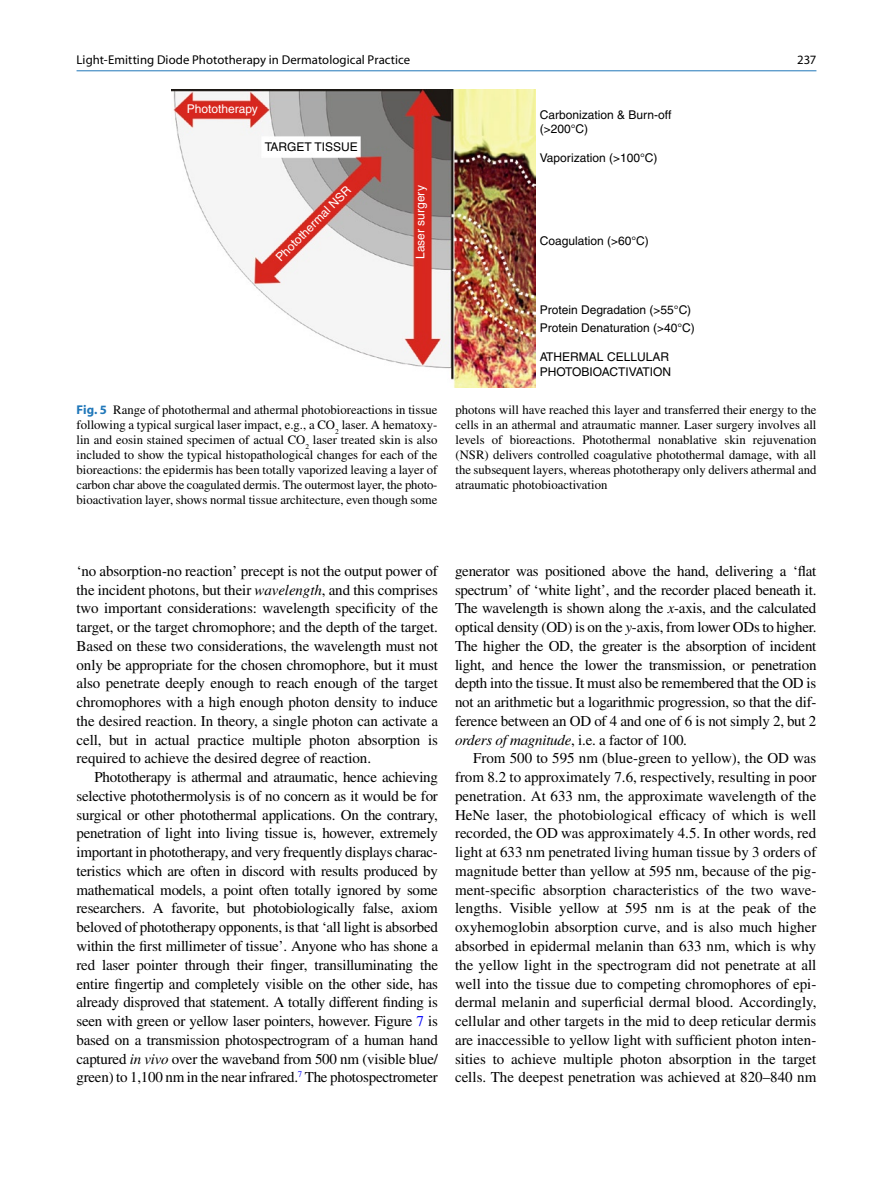
<style>
.page{position:relative;width:893px;height:1187px;background:#fff}
.page>*{position:absolute;margin:0;border:0;box-sizing:border-box;transform-origin:0 0}
.t1{font:15px/18.8px "Times";letter-spacing:-.015em;color:#000;text-align:justify}
.t2{font:12.75px/15px "Times";color:#000;text-align:justify}
.t3{font:12.75px "Myriad";letter-spacing:.005em;color:#000}
.t4{font:12px/14.4px "Helvetica";color:#000}
.t5{font:12px "Helvetica";color:#fff}
.s1{font-family:"Myriad";font-weight:700;color:#2077b9}
.s2{font-style:italic}
.s3{color:#0000fa}
</style>
<div class="page">
<hr style="left:77px;top:70px;width:739px;height:1px;background:#2077b9">
<img style="left:171px;top:89px;width:365px;height:298px">
<p class="t3" style="left:77px;top:54px;width:335px">Light-Emitting Diode Phototherapy in Dermatological Practice</p>
<p class="t3" style="left:797px;top:54px;width:21px">237</p>
<p class="t5" style="left:187px;top:101px;width:72px">Phototherapy</p>
<p class="t4" style="left:265px;top:139px;width:95px">TARGET TISSUE</p>
<p class="t5" style="left:273px;top:254px;width:102px;rotate:-45deg">Photothermal NSR</p>
<p class="t5" style="left:413px;top:259px;width:75px;rotate:-90deg">Laser surgery</p>
<p class="t4" style="left:540px;top:107px;width:133px">Carbonization &amp; Burn-off (&gt;200°C)</p>
<p class="t4" style="left:540px;top:150px;width:119px">Vaporization (&gt;100°C)</p>
<p class="t4" style="left:540px;top:233px;width:111px">Coagulation (&gt;60°C)</p>
<p class="t4" style="left:540px;top:300px;width:157px;line-height:18px">Protein Degradation (&gt;55°C)<br>Protein Denaturation (&gt;40°C)</p>
<p class="t4" style="left:540px;top:349px;width:133px">ATHERMAL CELLULAR<br>PHOTOBIOACTIVATION</p>
<p class="t2" style="left:77px;top:402px;width:362px"><span class="s1">Fig. 5</span> Range of photothermal and athermal photobioreactions in tissue following a typical surgical laser impact, e.g., a CO<sub>2</sub> laser. A hematoxy&shy;lin and eosin stained specimen of actual CO<sub>2</sub> laser treated skin is also included to show the typical histopathological changes for each of the bioreactions: the epidermis has been totally vaporized leaving a layer of carbon char above the coagulated dermis. The outermost layer, the photo&shy;bioactivation layer, shows normal tissue architecture, even though some</p>
<p class="t2" style="left:455px;top:402px;width:362px">photons will have reached this layer and transferred their energy to the cells in an athermal and atraumatic manner. Laser surgery involves all levels of bioreactions. Photothermal nonablative skin rejuvenation (NSR) delivers controlled coagulative photothermal damage, with all the subsequent layers, whereas phototherapy only delivers athermal and atraumatic photobioactivation</p>
<p class="t1" style="left:77px;top:561px;width:363px">‘no absorption-no reaction’ precept is not the output power of the incident photons, but their <span class="s2">wavelength</span>, and this comprises two important considerations: wavelength specificity of the target, or the target chromophore; and the depth of the target.<br>Based on these two considerations, the wavelength must not only be appropriate for the chosen chromophore, but it must also penetrate deeply enough to reach enough of the target chromophores with a high enough photon density to induce the desired reaction. In theory, a single photon can activate a cell, but in actual practice multiple photon absorption is required to achieve the desired degree of reaction.</p>
<p class="t1" style="left:77px;top:767px;width:363px;text-indent:18px">Phototherapy is athermal and atraumatic, hence achieving selective photothermolysis is of no concern as it would be for surgical or other photothermal applications. On the contrary, penetration of light into living tissue is, however, extremely important in phototherapy, and very frequently displays charac&shy;teristics which are often in discord with results produced by mathematical models, a point often totally ignored by some researchers. A favorite, but photobiologically false, axiom beloved of phototherapy opponents, is that ‘all light is absorbed within the first millimeter of tissue’. Anyone who has shone a red laser pointer through their finger, transilluminating the entire fingertip and completely visible on the other side, has already disproved that statement. A totally different finding is seen with green or yellow laser pointers, however. Figure <span class="s3">7</span> is based on a transmission photospectrogram of a human hand captured <span class="s2">in vivo</span> over the waveband from 500 nm (visible blue/ green) to 1,100 nm in the near infrared.<sup>7</sup> The photospectrometer</p>
<p class="t1" style="left:455px;top:561px;width:363px">generator was positioned above the hand, delivering a ‘flat spectrum’ of ‘white light’, and the recorder placed beneath it.<br>The wavelength is shown along the <span class="s2">x</span>-axis, and the calculated optical density (OD) is on the <span class="s2">y</span>-axis, from lower ODs to higher.<br>The higher the OD, the greater is the absorption of incident light, and hence the lower the transmission, or penetration depth into the tissue. It must also be remembered that the OD is not an arithmetic but a logarithmic progression, so that the dif&shy;ference between an OD of 4 and one of 6 is not simply 2, but 2 <span class="s2">orders of magnitude</span>, i.e. a factor of 100.</p>
<p class="t1" style="left:455px;top:748px;width:363px;text-indent:18px">From 500 to 595 nm (blue-green to yellow), the OD was from 8.2 to approximately 7.6, respectively, resulting in poor penetration. At 633 nm, the approximate wavelength of the HeNe laser, the photobiological efficacy of which is well recorded, the OD was approximately 4.5. In other words, red light at 633 nm penetrated living human tissue by 3 orders of magnitude better than yellow at 595 nm, because of the pig&shy;ment-specific absorption characteristics of the two wave&shy;lengths. Visible yellow at 595 nm is at the peak of the oxyhemoglobin absorption curve, and is also much higher absorbed in epidermal melanin than 633 nm, which is why the yellow light in the spectrogram did not penetrate at all well into the tissue due to competing chromophores of epi&shy;dermal melanin and superficial dermal blood. Accordingly, cellular and other targets in the mid to deep reticular dermis are inaccessible to yellow light with sufficient photon inten&shy;sities to achieve multiple photon absorption in the target cells. The deepest penetration was achieved at 820–840 nm</p>
</div>
